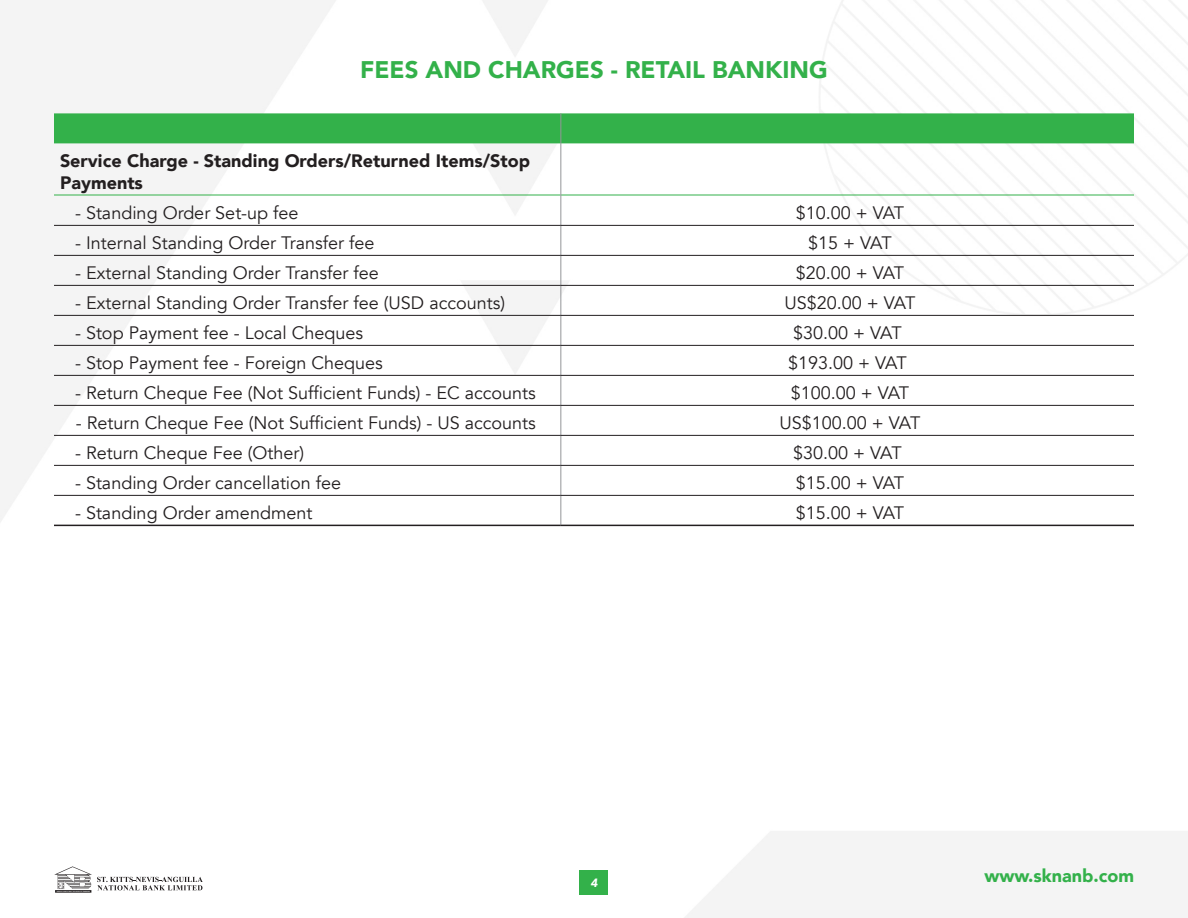
<style>
.page{position:relative;width:1188px;height:918px;background:#fff}
.page>*{position:absolute;margin:0;border:0;box-sizing:border-box;transform-origin:0 0}
.t1{font:900 24px "Avenir";color:#33b14a}
.t2{font:18px "Avenir";color:#231f20}
.t3{font:900 18px/21.6px "Avenir";color:#231f20}
.t4{font:900 18px "Avenir";color:#33b14a}
.t5{font:italic 900 12px "Avenir";color:#fff}
</style>
<div class="page">
<img style="left:0;top:0;width:1188px;height:918px">
<svg style="left:54px;top:866px;width:149px;height:27px"></svg>
<div style="left:580px;top:870px;width:28px;height:25px;background:#33b14a"></div>
<div style="left:54px;top:113px;width:1080px;height:30px;background:#33b14a"></div>
<hr style="left:54px;top:195px;width:507px;height:1px;background:#33b14a">
<hr style="left:561px;top:195px;width:573px;height:1px;background:#33b14a">
<hr style="left:561px;top:113px;width:1px;height:30px;background:#939598">
<hr style="left:561px;top:143px;width:1px;height:52px;background:#939598">
<hr style="left:561px;top:195px;width:1px;height:30px;background:#939598">
<svg style="left:561px;top:226px;width:1px;height:299px"></svg>
<hr style="left:54px;top:225px;width:507px;height:1px;background:#231f20">
<hr style="left:561px;top:225px;width:573px;height:1px;background:#231f20">
<hr style="left:54px;top:255px;width:507px;height:1px;background:#231f20">
<hr style="left:561px;top:255px;width:573px;height:1px;background:#231f20">
<hr style="left:54px;top:285px;width:507px;height:1px;background:#231f20">
<hr style="left:561px;top:285px;width:573px;height:1px;background:#231f20">
<hr style="left:54px;top:315px;width:507px;height:1px;background:#231f20">
<hr style="left:561px;top:315px;width:573px;height:1px;background:#231f20">
<hr style="left:54px;top:375px;width:507px;height:1px;background:#231f20">
<hr style="left:561px;top:375px;width:573px;height:1px;background:#231f20">
<hr style="left:54px;top:405px;width:507px;height:1px;background:#231f20">
<hr style="left:561px;top:405px;width:573px;height:1px;background:#231f20">
<hr style="left:54px;top:465px;width:507px;height:1px;background:#231f20">
<hr style="left:561px;top:465px;width:573px;height:1px;background:#231f20">
<hr style="left:54px;top:495px;width:507px;height:1px;background:#231f20">
<hr style="left:561px;top:495px;width:573px;height:1px;background:#231f20">
<hr style="left:54px;top:525px;width:507px;height:1px;background:#231f20">
<hr style="left:561px;top:525px;width:573px;height:1px;background:#231f20">
<hr style="left:54px;top:345px;width:507px;height:1px;background:#231f20">
<hr style="left:561px;top:345px;width:573px;height:1px;background:#231f20">
<hr style="left:54px;top:435px;width:507px;height:1px;background:#231f20">
<hr style="left:561px;top:435px;width:573px;height:1px;background:#231f20">
<p class="t1" style="left:360px;top:49px;width:469px">FEES AND CHARGES - RETAIL BANKING</p>
<p class="t3" style="left:60px;top:150px;width:472px">Service Charge - Standing Orders/Returned Items/Stop<br>Payments</p>
<p class="t2" style="left:75px;top:202px;width:225px">- Standing Order Set-up fee</p>
<p class="t2" style="left:796px;top:202px;width:110px">$10.00 + VAT</p>
<p class="t2" style="left:75px;top:232px;width:301px">- Internal Standing Order Transfer fee</p>
<p class="t2" style="left:808px;top:232px;width:85px">$15 + VAT</p>
<p class="t2" style="left:75px;top:262px;width:305px">- External Standing Order Transfer fee</p>
<p class="t2" style="left:796px;top:262px;width:110px">$20.00 + VAT</p>
<p class="t2" style="left:75px;top:292px;width:432px">- External Standing Order Transfer fee (USD accounts)</p>
<p class="t2" style="left:784px;top:292px;width:132px">US$20.00 + VAT</p>
<p class="t2" style="left:75px;top:322px;width:290px">- Stop Payment fee - Local Cheques</p>
<p class="t2" style="left:793px;top:322px;width:110px">$30.00 + VAT</p>
<p class="t2" style="left:75px;top:352px;width:309px">- Stop Payment fee - Foreign Cheques</p>
<p class="t2" style="left:788px;top:352px;width:120px">$193.00 + VAT</p>
<p class="t2" style="left:75px;top:382px;width:462px">- Return Cheque Fee (Not Sufficient Funds) - EC accounts</p>
<p class="t2" style="left:791px;top:382px;width:120px">$100.00 + VAT</p>
<p class="t2" style="left:76px;top:412px;width:461px">- Return Cheque Fee (Not Sufficient Funds) - US accounts</p>
<p class="t2" style="left:779px;top:412px;width:142px">US$100.00 + VAT</p>
<p class="t2" style="left:75px;top:442px;width:231px">- Return Cheque Fee (Other)</p>
<p class="t2" style="left:793px;top:442px;width:110px">$30.00 + VAT</p>
<p class="t2" style="left:75px;top:472px;width:268px">- Standing Order cancellation fee</p>
<p class="t2" style="left:796px;top:472px;width:110px">$15.00 + VAT</p>
<p class="t2" style="left:75px;top:502px;width:239px">- Standing Order amendment</p>
<p class="t2" style="left:796px;top:502px;width:110px">$15.00 + VAT</p>
<p class="t5" style="left:590px;top:873px;width:9px">4</p>
<p class="t4" style="left:984px;top:860px;width:151px">www.sknanb.com</p>
</div>
